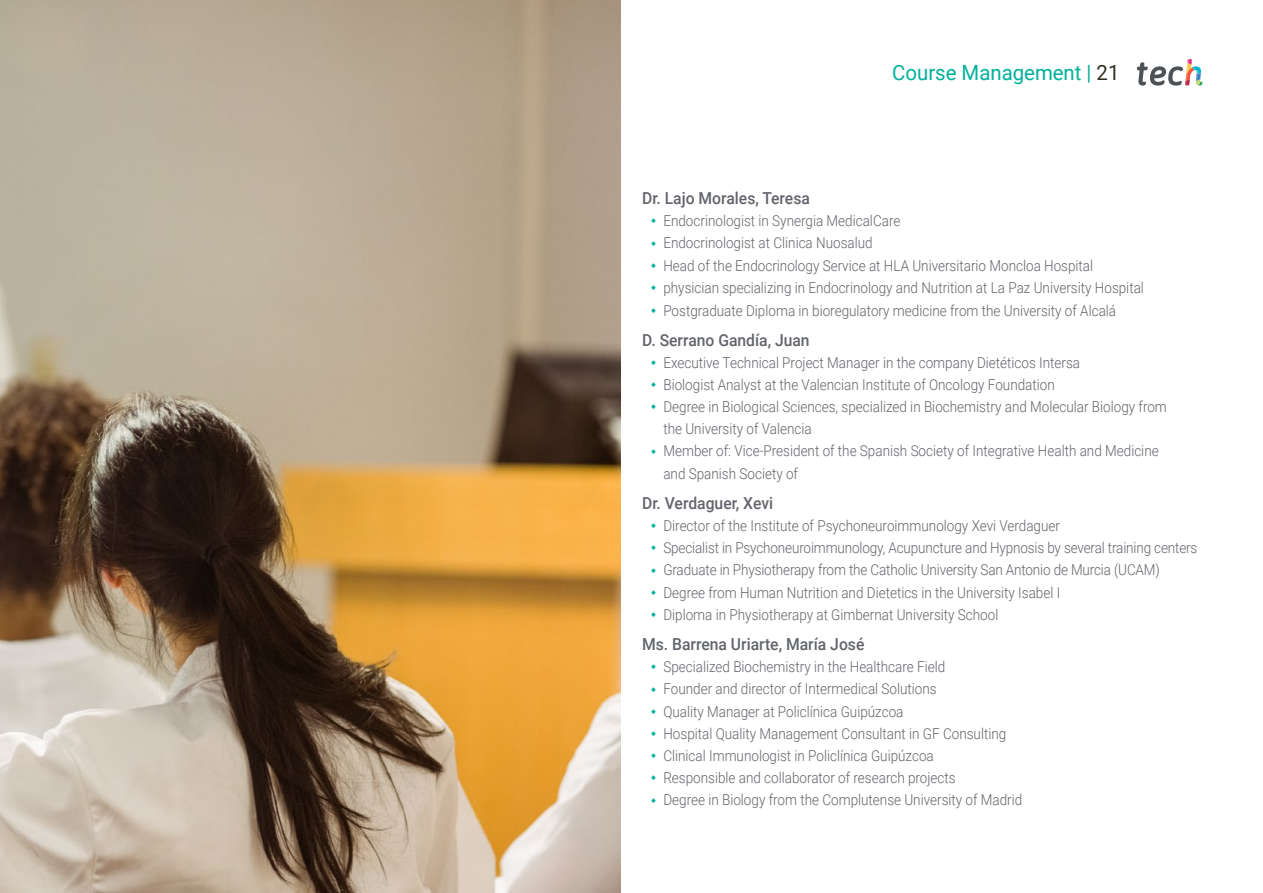
<style>
.page{position:relative;width:1263px;height:893px;background:#fff}
.page>*{position:absolute;margin:0;border:0;box-sizing:border-box;transform-origin:0 0}
.t1{font:21px "Roboto";color:#00b19b}
.t2{font:500 16.5px "Roboto";color:#61646a;scale:.95 1}
.t3{font:300 15px/22.2px "Roboto";color:#61646a;scale:.9 1}
.s1{color:#312e20}
</style>
<div class="page">
<svg style="left:1137px;top:59px;width:65px;height:27px"></svg>
<img style="left:0;top:0;width:621px;height:893px">
<h1 class="t1" style="left:892px;top:57px;width:229px">Course Management | <span class="s1">21</span></h1>
<p class="t2" style="left:642px;top:186px;width:178px">Dr. Lajo Morales, Teresa</p>
<p class="t3" style="left:663px;top:209px;width:535px">Endocrinologist in Synergia MedicalCare<br>Endocrinologist at Clinica Nuosalud<br>Head of the Endocrinology Service at HLA Universitario Moncloa Hospital physician specializing in Endocrinology and Nutrition at La Paz University Hospital Postgraduate Diploma in bioregulatory medicine from the University of Alcalá</p>
<p class="t2" style="left:642px;top:328px;width:178px">D. Serrano Gandía, Juan</p>
<p class="t3" style="left:663px;top:351px;width:561px">Executive Technical Project Manager in the company Dietéticos Intersa<br>Biologist Analyst at the Valencian Institute of Oncology Foundation<br>Degree in Biological Sciences, specialized in Biochemistry and Molecular Biology from the University of Valencia<br>Member of: Vice-President of the Spanish Society of Integrative Health and Medicine and Spanish Society of</p>
<p class="t2" style="left:642px;top:491px;width:139px">Dr. Verdaguer, Xevi</p>
<p class="t3" style="left:663px;top:514px;width:595px">Director of the Institute of Psychoneuroimmunology Xevi Verdaguer<br>Specialist in Psychoneuroimmunology, Acupuncture and Hypnosis by several training centers Graduate in Physiotherapy from the Catholic University San Antonio de Murcia (UCAM)<br>Degree from Human Nutrition and Dietetics in the University Isabel I<br>Diploma in Physiotherapy at Gimbernat University School</p>
<p class="t2" style="left:642px;top:633px;width:235px">Ms. Barrena Uriarte, María José</p>
<p class="t3" style="left:663px;top:655px;width:400px">Specialized Biochemistry in the Healthcare Field<br>Founder and director of Intermedical Solutions<br>Quality Manager at Policlínica Guipúzcoa<br>Hospital Quality Management Consultant in GF Consulting Clinical Immunologist in Policlínica Guipúzcoa<br>Responsible and collaborator of research projects<br>Degree in Biology from the Complutense University of Madrid</p>
</div>
